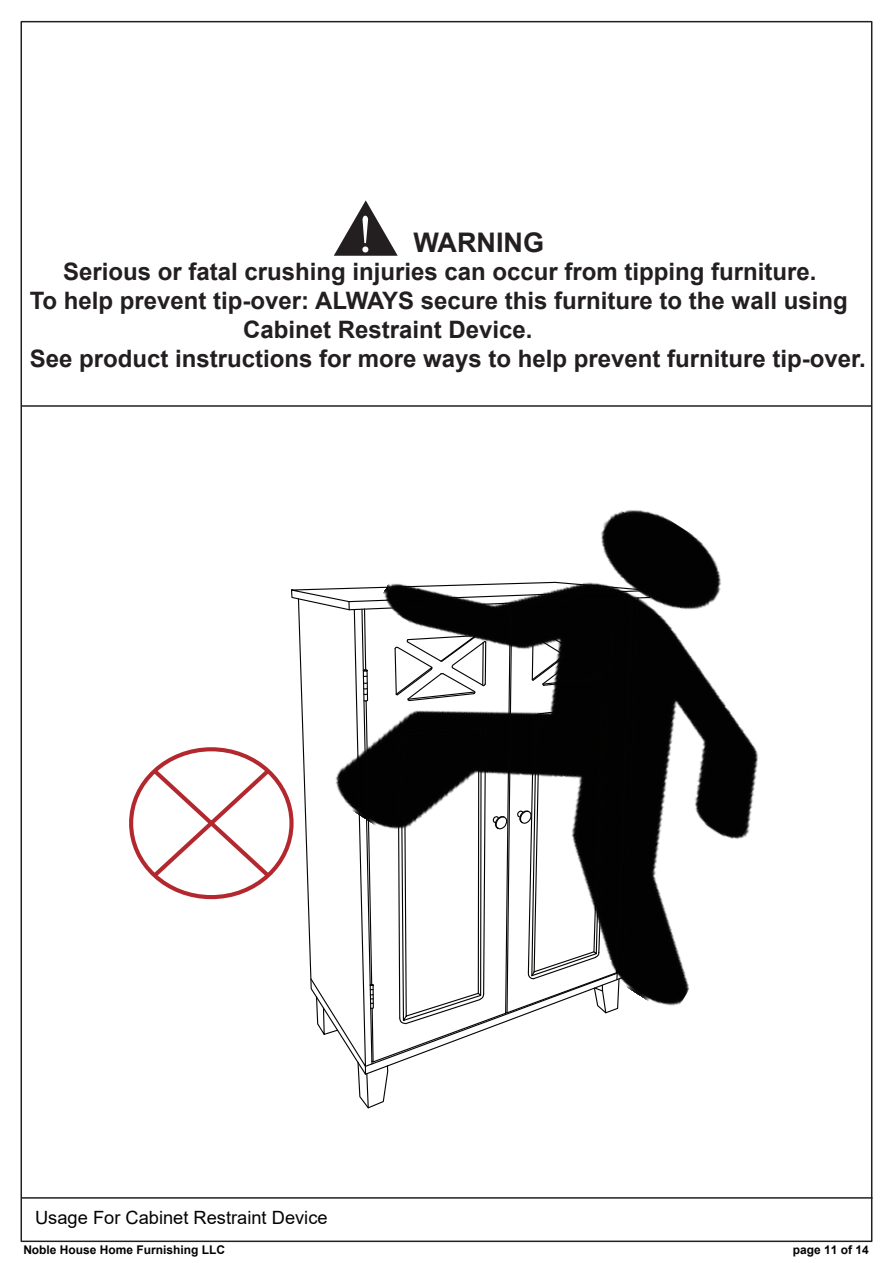
<style>
.page{position:relative;width:893px;height:1263px;background:#fff}
.page>*{position:absolute;margin:0;border:0;box-sizing:border-box;transform-origin:0 0}
.t1{font:700 27px "Arial";color:#231f20}
.t2{font:700 24px "Arial";color:#231f20}
.t3{font:18.3px "Arial";color:#030303}
.t4{font:700 12px "Arial";color:#030303}
.s1{font-family:"Adobe Song Std";font-weight:300;font-size:54px;color:#fff}
</style>
<div class="page">
<svg style="left:149px;top:765px;width:125px;height:116px"></svg>
<div style="left:129px;top:747px;width:165px;height:152px;border:4px solid #b3282e;border-radius:50%"></div>
<img style="left:281px;top:406px;width:592px;height:611px">
<svg style="left:290px;top:581px;width:361px;height:528px"></svg>
<hr style="left:21px;top:405px;width:851px;height:2px;background:#231f20">
<svg style="left:334px;top:200px;width:64px;height:56px"></svg>
<hr style="left:22px;top:1197px;width:850px;height:2px;background:#231f20">
<p class="t1" style="left:352px;top:223px;width:193px"><span class="s1">！</span> WARNING</p>
<p class="t2" style="left:63px;top:255px;width:755px">Serious or fatal crushing injuries can occur from tipping furniture.</p>
<p class="t2" style="left:30px;top:284px;width:819px">To help prevent tip-over: ALWAYS secure this furniture to the wall using</p>
<p class="t2" style="left:243px;top:313px;width:291px">Cabinet Restraint Device.</p>
<p class="t2" style="left:30px;top:341px;width:838px">See product instructions for more ways to help prevent furniture tip-over.</p>
<p class="t3" style="left:35px;top:1205px;width:294px">Usage For Cabinet Restraint Device</p>
<p class="t4" style="left:23px;top:1242px;width:203px">Noble House Home Furnishing LLC</p>
<p class="t4" style="left:793px;top:1242px;width:77px">page 11 of 14</p>
</div>
